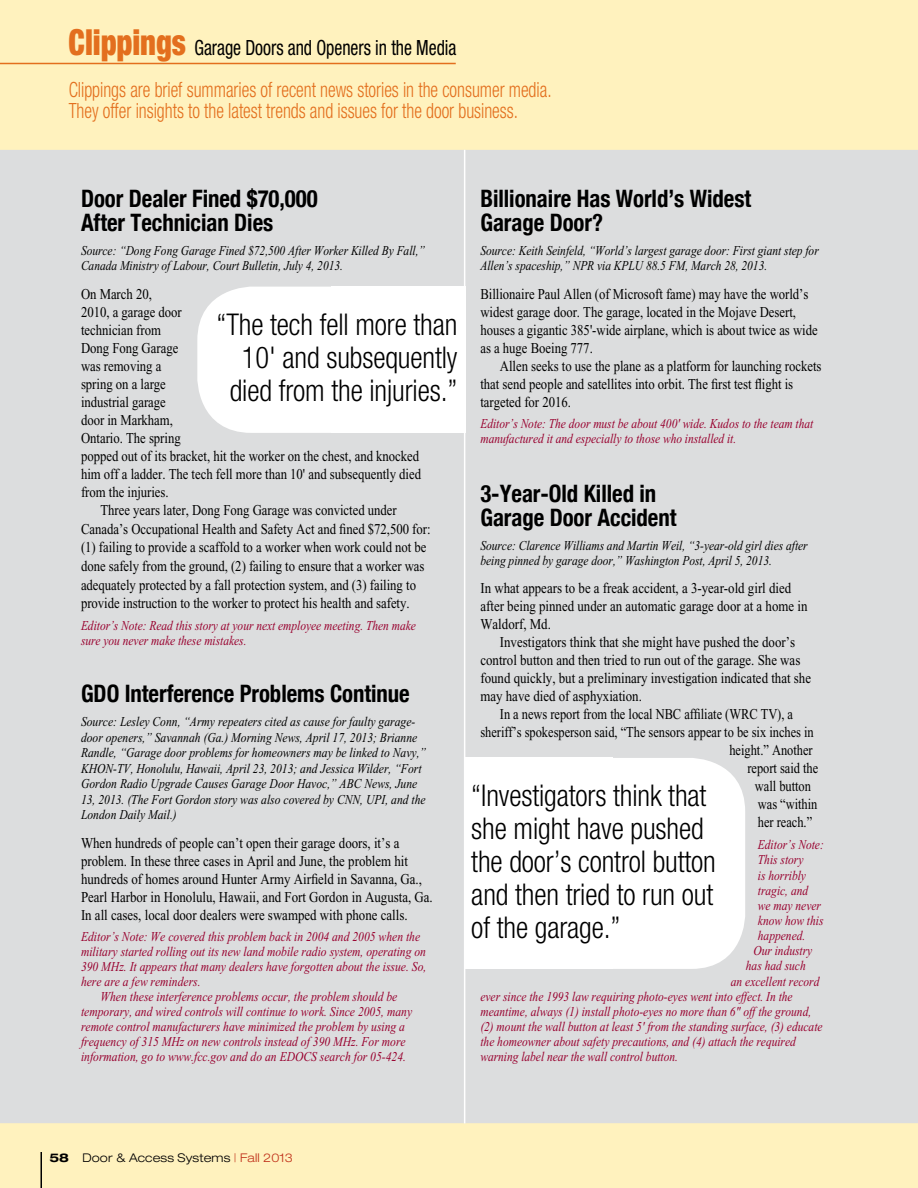
<style>
.page{position:relative;width:918px;height:1188px;background:#fff2be}
.page>*{position:absolute;margin:0;border:0;box-sizing:border-box;transform-origin:0 0}
.t1{font:300 condensed 30px/33px "Helvetica Neue";letter-spacing:-.005em;color:#000;text-align:right;scale:.95 1}
.t2{font:700 condensed 24px/24px "Helvetica Neue";color:#000;scale:.95 1}
.t3{font:300 condensed 21px/42.2px "Helvetica Neue";color:#e36f1e;scale:.85 1}
.t4{font:15px/18px "Times New Roman";color:#000;scale:.85 1}
.t5{font:15px/18px "Times New Roman";color:#000;scale:.86 1}
.t6{font:15px "Times New Roman";color:#000;scale:.83 1}
.t7{font:italic 13.5px/15px "Times New Roman";color:#98002e;scale:.85 1}
.t8{font:italic 13.5px "Times New Roman";color:#98002e;scale:.86 1}
.t9{font:italic 13.5px/15.5px "Times New Roman";color:#000;scale:.86 1}
.t10{font:italic 13.5px/15px "Times New Roman";color:#000;scale:.85 1}
.t11{font:300 expanded 12px "Helvetica Neue";letter-spacing:.01em;color:#000}
.s1{font-weight:900;font-size:36px}
.s2{font-weight:400;color:#000}
.s3{font-weight:700}
.s4{color:#c0311a}
</style>
<div class="page">
<div style="left:0;top:150px;width:918px;height:973px;background:#dcddde"></div>
<hr style="left:0;top:63px;width:456px;height:1px;background:#e36f1e">
<hr style="left:464px;top:150px;width:1px;height:973px;background:#fff">
<div style="left:197px;top:287px;width:268px;height:146px;background:#fff;border-radius:54px"></div>
<div style="left:331px;top:287px;width:134px;height:146px;background:#fff"></div>
<div style="left:465px;top:758px;width:280px;height:211px;background:#fff;border-radius:54px"></div>
<div style="left:465px;top:758px;width:148px;height:211px;background:#fff"></div>
<hr style="left:40px;top:1152px;width:2px;height:36px;background:#000">
<h3 class="t3" style="left:69px;top:27px;width:570px"><span class="s1">Clippings</span> <span class="s2">Garage Doors and Openers in the Media<br></span>Clippings are brief summaries of recent news stories in the consumer media.</h3>
<h3 class="t3" style="left:69px;top:90px;width:530px">They offer insights to the latest trends and issues for the door business.</h3>
<h2 class="t2" style="left:81px;top:186px;width:251px">Door Dealer Fined $70,000<br>After Technician Dies</h2>
<p class="t10" style="left:81px;top:243px;width:406px">Source: “Dong Fong Garage Fined $72,500 After Worker Killed By Fall,”<br>Canada Ministry of Labour, Court Bulletin, July 4, 2013.</p>
<p class="t4" style="left:81px;top:285px;width:85px">On March 20,</p>
<p class="t4" style="left:81px;top:303px;width:120px">2010, a garage door</p>
<p class="t4" style="left:81px;top:321px;width:96px">technician from</p>
<p class="t4" style="left:81px;top:339px;width:116px">Dong Fong Garage</p>
<p class="t4" style="left:81px;top:357px;width:96px">was removing a</p>
<p class="t4" style="left:81px;top:375px;width:101px">spring on a large</p>
<p class="t4" style="left:81px;top:393px;width:101px">industrial garage</p>
<p class="t4" style="left:81px;top:411px;width:110px">door in Markham,</p>
<p class="t4" style="left:81px;top:429px;width:119px">Ontario. The spring</p>
<p class="t4" style="left:81px;top:447px;width:399px">popped out of its bracket, hit the worker on the chest, and knocked</p>
<p class="t4" style="left:81px;top:465px;width:402px">him off a ladder. The tech fell more than 10' and subsequently died</p>
<p class="t4" style="left:81px;top:483px;width:105px">from the injuries.</p>
<p class="t4" style="left:100px;top:501px;width:350px">Three years later, Dong Fong Garage was convicted under</p>
<p class="t4" style="left:81px;top:520px;width:413px">Canada’s Occupational Health and Safety Act and fined $72,500 for:</p>
<p class="t4" style="left:81px;top:538px;width:408px">(1) failing to provide a scaffold to a worker when work could not be</p>
<p class="t4" style="left:81px;top:557px;width:406px">done safely from the ground, (2) failing to ensure that a worker was</p>
<p class="t4" style="left:81px;top:576px;width:396px">adequately protected by a fall protection system, and (3) failing to</p>
<p class="t4" style="left:81px;top:594px;width:388px">provide instruction to the worker to protect his health and safety.</p>
<p class="t7" style="left:81px;top:618px;width:396px">Editor’s Note: Read this story at your next employee meeting. Then make sure you never make these mistakes.</p>
<h2 class="t2" style="left:81px;top:681px;width:348px">GDO Interference Problems Continue</h2>
<p class="t9" style="left:81px;top:714px;width:403px">Source: Lesley Conn, “Army repeaters cited as cause for faulty garage&shy;door openers,” Savannah (Ga.) Morning News, April 17, 2013; Brianne Randle, “Garage door problems for homeowners may be linked to Navy,” KHON-TV, Honolulu, Hawaii, April 23, 2013; and Jessica Wilder, “Fort Gordon Radio Upgrade Causes Garage Door Havoc,” ABC News, June 13, 2013. (The Fort Gordon story was also covered by CNN, UPI, and the London Daily Mail.)</p>
<p class="t5" style="left:81px;top:834px;width:411px">When hundreds of people can’t open their garage doors, it’s a problem. In these three cases in April and June, the problem hit hundreds of homes around Hunter Army Airfield in Savanna, Ga., Pearl Harbor in Honolulu, Hawaii, and Fort Gordon in Augusta, Ga.<br>In all cases, local door dealers were swamped with phone calls.</p>
<p class="t8" style="left:81px;top:930px;width:396px">Editor’s Note: We covered this problem back in 2004 and 2005 when the</p>
<p class="t8" style="left:81px;top:945px;width:403px">military started rolling out its new land mobile radio system, operating on</p>
<p class="t8" style="left:81px;top:960px;width:403px">390 MHz. It appears that many dealers have forgotten about the issue. So,</p>
<p class="t8" style="left:81px;top:975px;width:141px">here are a few reminders.</p>
<p class="t8" style="left:101px;top:990px;width:347px">When these interference problems occur, the problem should be</p>
<p class="t8" style="left:81px;top:1005px;width:387px">temporary, and wired controls will continue to work. Since 2005, many</p>
<p class="t8" style="left:81px;top:1020px;width:378px">remote control manufacturers have minimized the problem by using a</p>
<p class="t8" style="left:81px;top:1035px;width:379px">frequency of 315 MHz on new controls instead of 390 MHz. For more</p>
<p class="t8" style="left:81px;top:1050px;width:379px">information, go to www.fcc.gov and do an EDOCS search for 05-424.</p>
<h1 class="t1" style="left:216px;top:308px;width:255px">“The tech fell more than<br>10' and subsequently died from the injuries.”</h1>
<h2 class="t2" style="left:480px;top:186px;width:287px">Billionaire Has World’s Widest<br>Garage Door?</h2>
<p class="t10" style="left:480px;top:243px;width:400px">Source: Keith Seinfeld, “World’s largest garage door: First giant step for<br>Allen’s spaceship,” NPR via KPLU 88.5 FM, March 28, 2013.</p>
<p class="t4" style="left:480px;top:285px;width:398px">Billionaire Paul Allen (of Microsoft fame) may have the world’s widest garage door. The garage, located in the Mojave Desert, houses a gigantic 385'-wide airplane, which is about twice as wide as a huge Boeing 777.</p>
<p class="t4" style="left:480px;top:357px;width:403px;text-indent:20px">Allen seeks to use the plane as a platform for launching rockets that send people and satellites into orbit. The first test flight is targeted for 2016.</p>
<p class="t7" style="left:480px;top:416px;width:393px">Editor’s Note: The door must be about 400' wide. Kudos to the team that manufactured it and especially to those who installed it.</p>
<h2 class="t2" style="left:480px;top:481px;width:208px">3-Year-Old Killed in<br>Garage Door Accident</h2>
<p class="t10" style="left:480px;top:538px;width:387px">Source: Clarence Williams and Martin Weil, “3-year-old girl dies after being pinned by garage door,” Washington Post, April 5, 2013.</p>
<p class="t5" style="left:480px;top:579px;width:382px">In what appears to be a freak accident, a 3-year-old girl died after being pinned under an automatic garage door at a home in<br>Waldorf, Md.</p>
<p class="t5" style="left:480px;top:633px;width:386px;text-indent:20px">Investigators think that she might have pushed the door’s control button and then tried to run out of the garage. She was found quickly, but a preliminary investigation indicated that she may have died of asphyxiation.</p>
<p class="t6" style="left:500px;top:706px;width:355px">In a news report from the local NBC affiliate (WRC TV), a</p>
<p class="t6" style="left:480px;top:724px;width:403px">sheriff’s spokesperson said, “The sensors appear to be six inches in</p>
<p class="t6" style="left:729px;top:742px;width:102px">height.” Another</p>
<p class="t6" style="left:747px;top:760px;width:87px">report said the</p>
<p class="t6" style="left:755px;top:778px;width:69px">wall button</p>
<p class="t6" style="left:758px;top:796px;width:73px">was “within</p>
<p class="t6" style="left:758px;top:814px;width:67px">her reach.”</p>
<p class="t7" style="left:758px;top:837px;width:79px">Editor’s Note:</p>
<p class="t7" style="left:758px;top:853px;width:55px">This story</p>
<p class="t7" style="left:758px;top:868px;width:58px">is horribly</p>
<p class="t7" style="left:758px;top:883px;width:61px">tragic, and</p>
<p class="t7" style="left:758px;top:898px;width:76px">we may never</p>
<p class="t7" style="left:758px;top:913px;width:79px">know how this</p>
<p class="t7" style="left:758px;top:928px;width:57px">happened.</p>
<p class="t7" style="left:753px;top:943px;width:71px">Our industry</p>
<p class="t7" style="left:746px;top:959px;width:72px">has had such</p>
<p class="t7" style="left:731px;top:974px;width:106px">an excellent record</p>
<p class="t7" style="left:480px;top:989px;width:369px">ever since the 1993 law requiring photo-eyes went into effect. In the</p>
<p class="t7" style="left:480px;top:1004px;width:391px">meantime, always (1) install photo-eyes no more than 6" off the ground,</p>
<p class="t7" style="left:480px;top:1019px;width:404px">(2) mount the wall button at least 5' from the standing surface, (3) educate</p>
<p class="t7" style="left:480px;top:1034px;width:373px">the homeowner about safety precautions, and (4) attach the required</p>
<p class="t7" style="left:480px;top:1049px;width:234px">warning label near the wall control button.</p>
<h1 class="t1" style="left:471px;top:779px;width:259px;text-align:left">“Investigators think that she might have pushed the door’s control button and then tried to run out of the garage.”</h1>
<p class="t11" style="left:49px;top:1151px;width:245px"><span class="s3">58</span> Door &amp; Access Systems <span class="s4">| Fall 2013</span></p>
</div>
